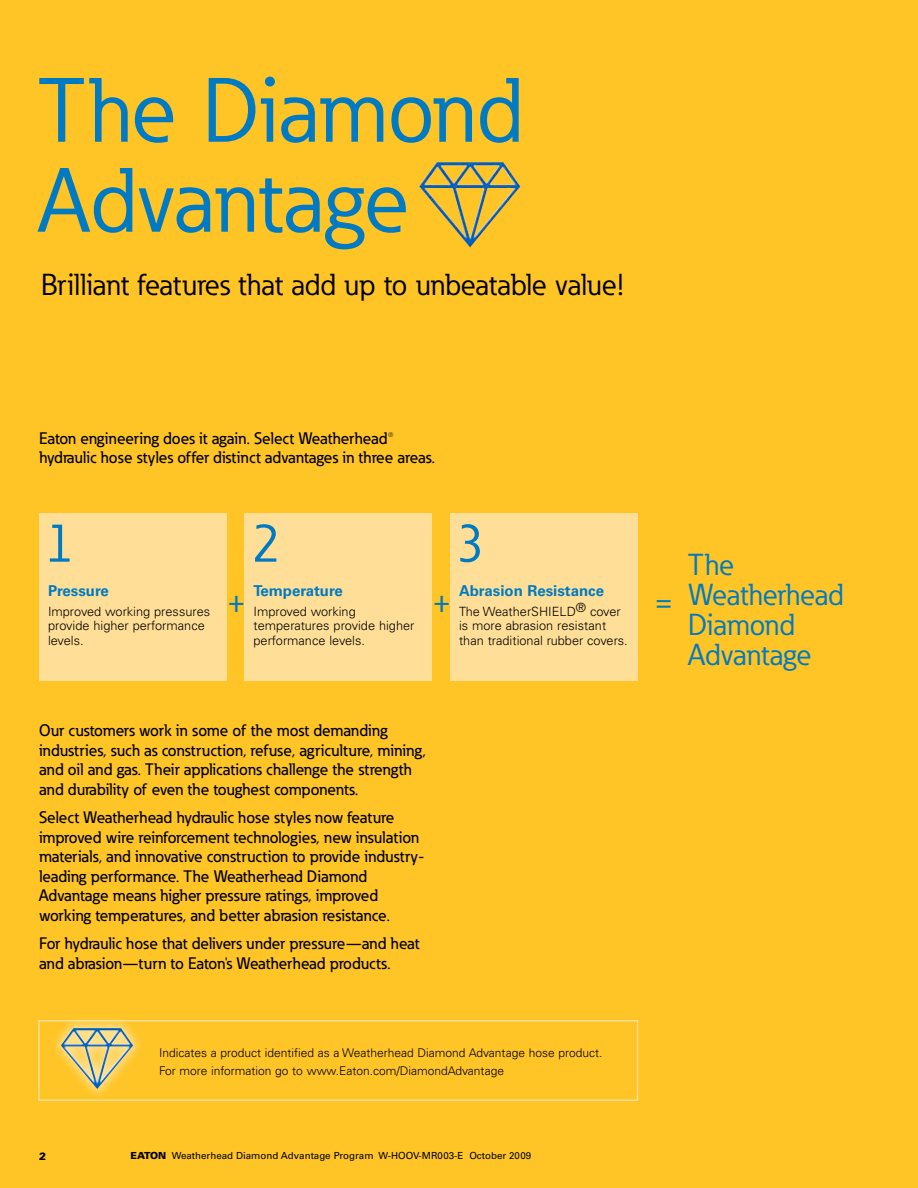
<style>
.page{position:relative;width:918px;height:1188px;background:#ffc425}
.page>*{position:absolute;margin:0;border:0;box-sizing:border-box;transform-origin:0 0}
.t1{font:90px/90px "Eaton";color:#007ac2}
.t2{font:54px "Eaton";color:#007ac2}
.t3{font:30px "Eaton";color:#000}
.t4{font:30px/30px "Eaton";color:#007ac2}
.t5{font:500 16.5px/19.5px "Eaton";color:#000}
.t6{font:700 15px "Univers LT Std";color:#007ac2}
.t7{font:300 12.75px/14.2px "Univers LT Std";color:#000}
.t8{font:300 12px/18px "Univers LT Std";color:#000}
.t9{font:900 10.5px "Univers LT Std";color:#000}
.t10{font:9.75px "Univers LT Std";color:#000}
.s1{font-weight:900}
</style>
<div class="page">
<div style="left:39px;top:513px;width:187px;height:168px;background:#ffdf97"></div>
<div style="left:244px;top:513px;width:188px;height:168px;background:#ffdf97"></div>
<div style="left:450px;top:513px;width:188px;height:168px;background:#ffdf97"></div>
<div style="left:38px;top:1020px;width:600px;height:81px;border:2px solid #ffdf97"></div>
<div style="left:47px;top:1014px;width:96px;height:86px;background:#fff;opacity:.5"></div>
<img style="left:61px;top:1028px;width:56px;height:61px">
<img style="left:419px;top:162px;width:79px;height:86px">
<h1 class="t1" style="left:38px;top:67px;width:487px">The Diamond<br>Advantage</h1>
<h3 class="t3" style="left:41px;top:266px;width:585px">Brilliant features that add up to unbeatable value!</h3>
<p class="t5" style="left:39px;top:428px;width:398px">Eaton engineering does it again. Select Weatherhead® hydraulic hose styles offer distinct advantages in three areas.</p>
<h2 class="t2" style="left:45px;top:510px;width:31px">1</h2>
<h2 class="t2" style="left:251px;top:510px;width:31px">2</h2>
<h2 class="t2" style="left:456px;top:510px;width:31px">3</h2>
<p class="t6" style="left:48px;top:582px;width:62px">Pressure</p>
<p class="t7" style="left:48px;top:604px;width:164px">Improved working pressures provide higher performance levels.</p>
<p class="t6" style="left:254px;top:582px;width:91px">Temperature</p>
<p class="t7" style="left:254px;top:604px;width:162px">Improved working temperatures provide higher performance levels.</p>
<h3 class="t4" style="left:228px;top:587px;width:18px">+</h3>
<h3 class="t4" style="left:434px;top:587px;width:18px">+</h3>
<p class="t6" style="left:459px;top:582px;width:147px">Abrasion Resistance</p>
<p class="t7" style="left:459px;top:604px;width:170px">The WeatherSHIELD® cover is more abrasion resistant than traditional rubber covers.</p>
<p class="t5" style="left:39px;top:721px;width:389px">Our customers work in some of the most demanding industries, such as construction, refuse, agriculture, mining, and oil and gas. Their applications challenge the strength and durability of even the toughest components.</p>
<p class="t5" style="left:39px;top:808px;width:387px">Select Weatherhead hydraulic hose styles now feature improved wire reinforcement technologies, new insulation materials, and innovative construction to provide industry&shy;leading performance. The Weatherhead Diamond Advantage means higher pressure ratings, improved working temperatures, and better abrasion resistance.</p>
<p class="t5" style="left:39px;top:934px;width:382px">For hydraulic hose that delivers under pressure—and heat and abrasion—turn to Eaton's Weatherhead products.</p>
<h3 class="t4" style="left:656px;top:588px;width:18px">=</h3>
<h3 class="t4" style="left:688px;top:550px;width:157px">The<br>Weatherhead<br>Diamond<br>Advantage</h3>
<p class="t8" style="left:159px;top:1044px;width:445px">Indicates a product identified as a Weatherhead Diamond Advantage hose product.<br>For more information go to www.Eaton.com/DiamondAdvantage</p>
<p class="t9" style="left:39px;top:1149px;width:9px">2</p>
<p class="t10" style="left:130px;top:1150px;width:402px"><span class="s1">EATON</span> Weatherhead Diamond Advantage Program W-HOOV-MR003-E October 2009</p>
</div>
